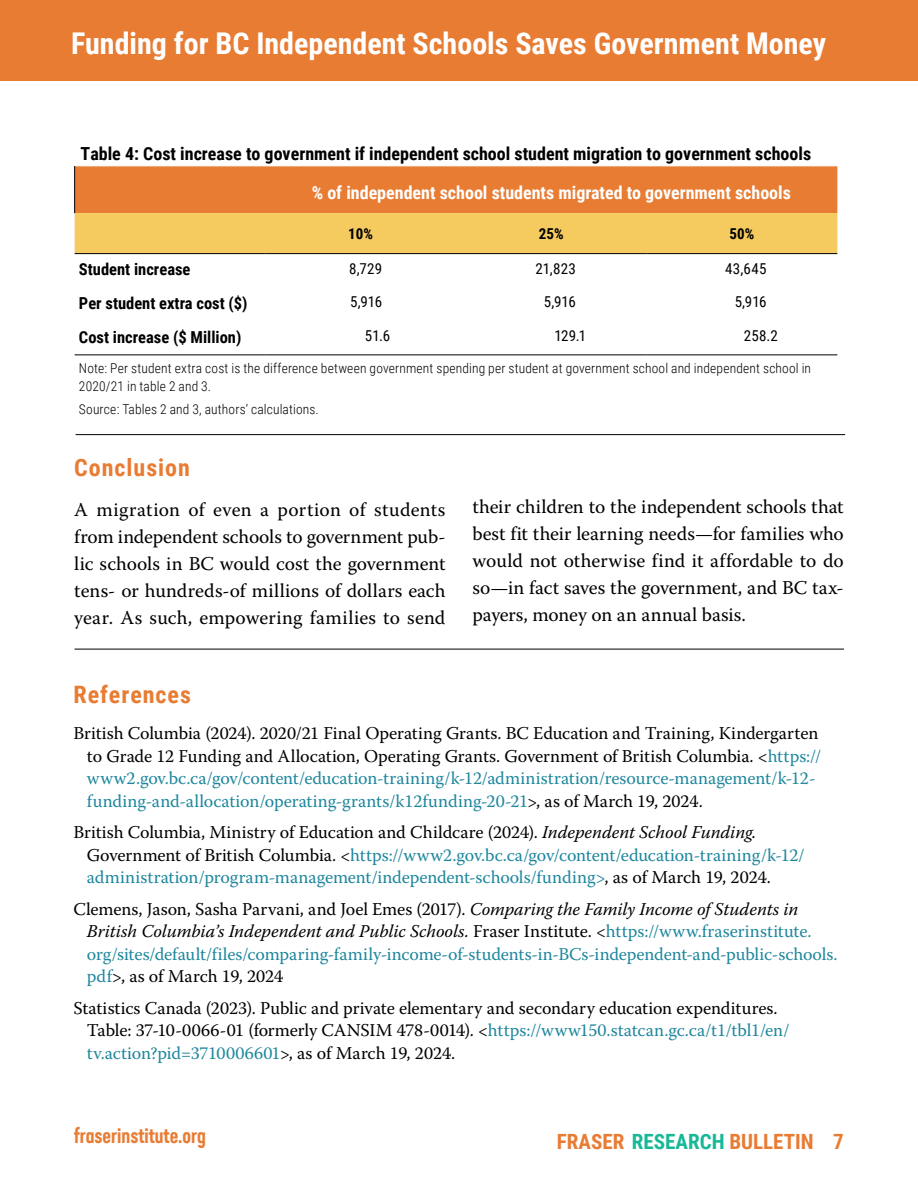
<style>
.page{position:relative;width:918px;height:1188px;background:#fff}
.page>*{position:absolute;margin:0;border:0;box-sizing:border-box;transform-origin:0 0}
.t1{font:700 30px "Roboto Condensed";color:#fff}
.H2_2024{font:700 24px "Roboto Condensed";letter-spacing:.04em;color:#e87c33}
.t2{font:700 21px "Roboto Condensed";color:#e87c33}
.t3{font:500 21px "Neusa Next Std Compact";color:#e87c33}
.textleft_2024{font:19.5px/27px "Warnock Pro";color:#000;text-align:justify}
.references{font:18px/22.5px "Warnock Pro";letter-spacing:-.005em;color:#000}
.references-2{font:18px/22.5px "Warnock Pro";letter-spacing:-.005em;color:#1f879d}
.tabletitle2024{font:700 18px "Roboto Condensed";color:#000}
.tablehead2024{font:700 18px "Roboto Condensed";color:#fff}
.table_left_heads{font:700 16.5px "Roboto Condensed";color:#000}
.table_centre{font:15px "Roboto Condensed";letter-spacing:.005em;color:#000}
.table_3_decimal{font:15px "Roboto Condensed";letter-spacing:.005em;color:#000}
.table_subhead{font:700 15px "Roboto Condensed";color:#000}
.tablenotes{font:300 13.5px/18px "Roboto Condensed";letter-spacing:.01em;color:#000}
.s1{color:#1f879d}
.s2{color:#000}
.s3{font-style:italic;color:#000}
.s4{color:#17b897}
</style>
<div class="page">
<div style="left:0;top:0;width:918px;height:81px;background:#e87c33"></div>
<svg style="left:75px;top:167px;width:762px;height:86px;background:#eea047"></svg>
<hr style="left:74px;top:166px;width:1px;height:47px;background:#000">
<hr style="left:75px;top:354px;width:190px;height:1px;background:#000">
<hr style="left:265px;top:354px;width:191px;height:1px;background:#000">
<hr style="left:456px;top:354px;width:191px;height:1px;background:#000">
<hr style="left:647px;top:354px;width:190px;height:1px;background:#000">
<hr style="left:75px;top:253px;width:190px;height:1px;background:#000">
<hr style="left:265px;top:253px;width:191px;height:1px;background:#000">
<hr style="left:456px;top:253px;width:191px;height:1px;background:#000">
<hr style="left:647px;top:253px;width:190px;height:1px;background:#000">
<hr style="left:75px;top:649px;width:769px;height:1px;background:#000">
<hr style="left:76px;top:434px;width:769px;height:1px;background:#000">
<h1 class="t1" style="left:71px;top:22px;width:757px">Funding for BC Independent Schools Saves Government Money</h1>
<p class="tabletitle2024" style="left:81px;top:141px;width:732px">Table 4: Cost increase to government if independent school student migration to government schools</p>
<p class="tablehead2024" style="left:312px;top:180px;width:481px">% of independent school students migrated to government schools</p>
<p class="table_subhead" style="left:348px;top:224px;width:26px">10%</p>
<p class="table_subhead" style="left:539px;top:224px;width:26px">25%</p>
<p class="table_subhead" style="left:730px;top:224px;width:26px">50%</p>
<p class="table_left_heads" style="left:79px;top:258px;width:113px">Student increase</p>
<p class="table_3_decimal" style="left:349px;top:258px;width:34px">8,729</p>
<p class="table_centre" style="left:536px;top:258px;width:42px">21,823</p>
<p class="table_centre" style="left:725px;top:258px;width:43px">43,645</p>
<p class="table_left_heads" style="left:79px;top:292px;width:170px">Per student extra cost ($)</p>
<p class="table_3_decimal" style="left:350px;top:292px;width:33px">5,916</p>
<p class="table_centre" style="left:544px;top:292px;width:33px">5,916</p>
<p class="table_centre" style="left:735px;top:292px;width:33px">5,916</p>
<p class="table_left_heads" style="left:79px;top:325px;width:164px">Cost increase ($ Million)</p>
<p class="table_centre" style="left:365px;top:325px;width:27px">51.6</p>
<p class="table_centre" style="left:554px;top:325px;width:33px">129.1</p>
<p class="table_centre" style="left:744px;top:325px;width:35px">258.2</p>
<p class="tablenotes" style="left:79px;top:359px;width:734px">Note: Per student extra cost is the difference between government spending per student at government school and independent school in<br>2020/21 in table 2 and 3.</p>
<p class="tablenotes" style="left:79px;top:400px;width:241px">Source: Tables 2 and 3, authors’ calculations.</p>
<p class="H2_2024" style="left:74px;top:450px;width:117px">Conclusion</p>
<p class="textleft_2024" style="left:74px;top:496px;width:373px">A migration of even a portion of students from independent schools to government pub&shy;lic schools in BC would cost the government tens- or hundreds-of millions of dollars each year. As such, empowering families to send</p>
<p class="textleft_2024" style="left:472px;top:493px;width:373px">their children to the independent schools that best fit their learning needs—for families who would not otherwise find it affordable to do so—in fact saves the government, and BC tax&shy;payers, money on an annual basis.</p>
<p class="H2_2024" style="left:73px;top:678px;width:119px">References</p>
<p class="references" style="left:87px;top:722px;width:736px;text-indent:-14px">British Columbia (2024). 2020/21 Final Operating Grants. BC Education and Training, Kindergarten to Grade 12 Funding and Allocation, Operating Grants. Government of British Columbia. &lt;<span class="s1">https:// www2.gov.bc.ca/gov/content/education-training/k-12/administration/resource-management/k-12- funding-and-allocation/operating-grants/k12funding-20-21</span>&gt;, as of March 19, 2024.</p>
<p class="references-2" style="left:87px;top:821px;width:719px;text-indent:-14px"><span class="s2">British Columbia, Ministry of Education and Childcare (2024).</span> <span class="s3">Independent School Funding</span><span class="s2">.<br>Government of British Columbia. &lt;</span>https://www2.gov.bc.ca/gov/content/education-training/k-12/ administration/program-management/independent-schools/funding&gt;<span class="s2">, as of March 19, 2024.</span></p>
<p class="references-2" style="left:87px;top:897px;width:752px;text-indent:-14px"><span class="s2">Clemens, Jason, Sasha Parvani, and Joel Emes (2017).</span> <span class="s3">Comparing the Family Income of Students in British Columbia’s Independent and Public Schools.</span> <span class="s2">Fraser Institute. &lt;</span>https://www.fraserinstitute. org/sites/default/files/comparing-family-income-of-students-in-BCs-independent-and-public-schools. pdf<span class="s2">&gt;, as of March 19, 2024</span></p>
<p class="references" style="left:87px;top:996px;width:704px;text-indent:-14px">Statistics Canada (2023). Public and private elementary and secondary education expenditures.<br>Table: 37-10-0066-01 (formerly CANSIM 478-0014). &lt;<span class="s1">https://www150.statcan.gc.ca/t1/tbl1/en/ tv.action?pid=3710006601</span>&gt;, as of March 19, 2024.</p>
<p class="t3" style="left:74px;top:1123px;width:133px">fraserinstitute.org</p>
<p class="t2" style="left:557px;top:1127px;width:288px">FRASER <span class="s4">RESEARCH</span> BULLETIN 7</p>
</div>
